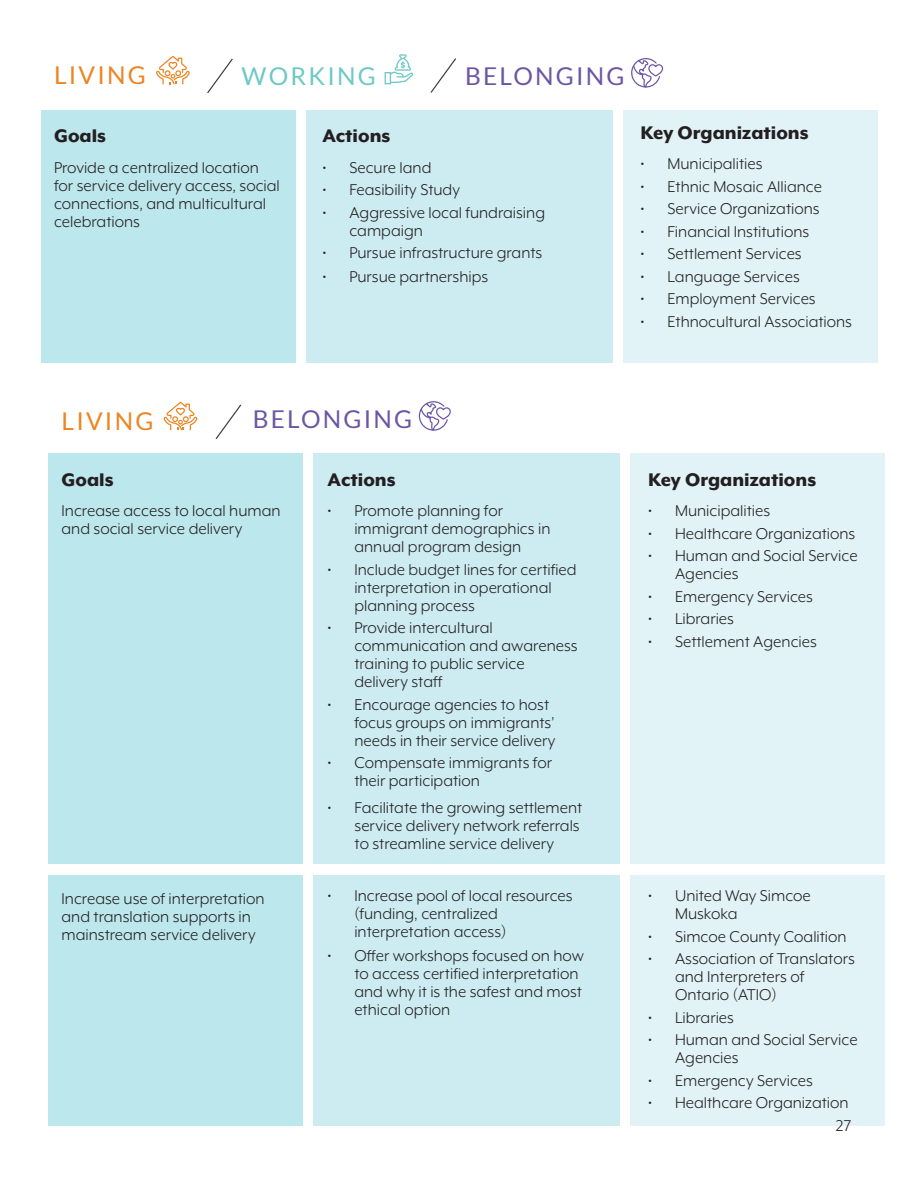
<style>
.page{position:relative;width:918px;height:1188px;background:#fff}
.page>*{position:absolute;margin:0;border:0;box-sizing:border-box;transform-origin:0 0}
.t1{font:24.45px "Lato";letter-spacing:.09em;color:#6c56a4}
.t2{font:24.45px "Lato";letter-spacing:.09em;color:#ed8422}
.t3{font:24.45px "Lato";letter-spacing:.09em;color:#6dc9c4}
.t4{font:800 21px "Mr Eaves XL Mod OT";color:#231f20}
.t5{font:18px/18px "Mr Eaves XL Mod OT";color:#231f20}
</style>
<div class="page">
<div style="left:631px;top:875px;width:254px;height:250px;background:#e1f3f7"></div>
<div style="left:313px;top:875px;width:307px;height:250px;background:#cdecf2"></div>
<div style="left:49px;top:875px;width:254px;height:250px;background:#bce7ed"></div>
<svg style="left:418px;top:401px;width:33px;height:30px"></svg>
<div style="left:41px;top:110px;width:254px;height:253px;background:#bce7ed"></div>
<div style="left:306px;top:110px;width:307px;height:253px;background:#cdecf2"></div>
<div style="left:623px;top:110px;width:255px;height:253px;background:#e1f3f7"></div>
<div style="left:49px;top:453px;width:254px;height:411px;background:#bce7ed"></div>
<div style="left:313px;top:453px;width:307px;height:411px;background:#cdecf2"></div>
<div style="left:631px;top:453px;width:254px;height:410px;background:#e1f3f7"></div>
<svg style="left:163px;top:402px;width:35px;height:28px"></svg>
<svg style="left:215px;top:404px;width:27px;height:35px"></svg>
<svg style="left:156px;top:56px;width:34px;height:28px"></svg>
<svg style="left:385px;top:54px;width:28px;height:30px"></svg>
<svg style="left:207px;top:58px;width:26px;height:35px"></svg>
<svg style="left:430px;top:58px;width:26px;height:35px"></svg>
<svg style="left:631px;top:58px;width:33px;height:30px"></svg>
<p class="t2" style="left:54px;top:62px;width:93px">LIVING</p>
<p class="t3" style="left:242px;top:62px;width:136px">WORKING</p>
<p class="t1" style="left:465px;top:62px;width:161px">BELONGING</p>
<p class="t4" style="left:54px;top:125px;width:53px">Goals</p>
<p class="t4" style="left:322px;top:125px;width:69px">Actions</p>
<p class="t4" style="left:640px;top:122px;width:170px">Key Organizations</p>
<p class="t5" style="left:54px;top:158px;width:227px">Provide a centralized location for service delivery access, social connections, and multicultural celebrations</p>
<p class="t5" style="left:322px;top:158px;width:111px">• Secure land</p>
<p class="t5" style="left:322px;top:181px;width:139px">• Feasibility Study</p>
<p class="t5" style="left:349px;top:203px;width:197px;text-indent:-27px">• Aggressive local fundraising campaign</p>
<p class="t5" style="left:322px;top:244px;width:221px">• Pursue infrastructure grants</p>
<p class="t5" style="left:322px;top:268px;width:167px">• Pursue partnerships</p>
<p class="t5" style="left:640px;top:155px;width:124px">• Municipalities</p>
<p class="t5" style="left:640px;top:177px;width:183px">• Ethnic Mosaic Alliance</p>
<p class="t5" style="left:640px;top:200px;width:181px">• Service Organizations</p>
<p class="t5" style="left:640px;top:222px;width:170px">• Financial Institutions</p>
<p class="t5" style="left:640px;top:245px;width:163px">• Settlement Services</p>
<p class="t5" style="left:640px;top:267px;width:161px">• Language Services</p>
<p class="t5" style="left:640px;top:290px;width:177px">• Employment Services</p>
<p class="t5" style="left:640px;top:312px;width:213px">• Ethnocultural Associations</p>
<p class="t2" style="left:62px;top:408px;width:93px">LIVING</p>
<p class="t4" style="left:62px;top:469px;width:53px">Goals</p>
<p class="t1" style="left:253px;top:405px;width:161px">BELONGING</p>
<p class="t4" style="left:328px;top:469px;width:69px">Actions</p>
<p class="t5" style="left:62px;top:502px;width:221px">Increase access to local human and social service delivery</p>
<p class="t5" style="left:327px;top:502px;width:177px">• Promote planning for</p>
<p class="t5" style="left:354px;top:520px;width:198px">immigrant demographics in annual program design</p>
<p class="t5" style="left:354px;top:560px;width:224px;text-indent:-27px">• Include budget lines for certified interpretation in operational planning process</p>
<p class="t5" style="left:327px;top:619px;width:167px">• Provide intercultural</p>
<p class="t5" style="left:354px;top:637px;width:225px">communication and awareness training to public service</p>
<p class="t5" style="left:354px;top:673px;width:89px">delivery staff</p>
<p class="t5" style="left:354px;top:695px;width:203px;text-indent:-27px">• Encourage agencies to host focus groups on immigrants’ needs in their service delivery</p>
<p class="t5" style="left:354px;top:754px;width:199px;text-indent:-27px">• Compensate immigrants for their participation</p>
<p class="t5" style="left:355px;top:799px;width:229px;text-indent:-27px">• Facilitate the growing settlement service delivery network referrals to streamline service delivery</p>
<p class="t5" style="left:62px;top:889px;width:205px">Increase use of interpretation and translation supports in mainstream service delivery</p>
<p class="t5" style="left:354px;top:887px;width:220px;text-indent:-27px">• Increase pool of local resources (funding, centralized</p>
<p class="t5" style="left:354px;top:923px;width:154px">interpretation access)</p>
<p class="t5" style="left:354px;top:947px;width:231px;text-indent:-27px">• Offer workshops focused on how to access certified interpretation and why it is the safest and most ethical option</p>
<p class="t4" style="left:648px;top:469px;width:170px">Key Organizations</p>
<p class="t5" style="left:648px;top:502px;width:124px">• Municipalities</p>
<p class="t5" style="left:648px;top:524px;width:209px">• Healthcare Organizations</p>
<p class="t5" style="left:675px;top:547px;width:184px;text-indent:-27px">• Human and Social Service<br>Agencies</p>
<p class="t5" style="left:648px;top:587px;width:167px">• Emergency Services</p>
<p class="t5" style="left:648px;top:610px;width:87px">• Libraries</p>
<p class="t5" style="left:648px;top:632px;width:170px">• Settlement Agencies</p>
<p class="t5" style="left:648px;top:887px;width:164px">• United Way Simcoe</p>
<p class="t5" style="left:675px;top:905px;width:64px">Muskoka</p>
<p class="t5" style="left:648px;top:927px;width:200px">• Simcoe County Coalition</p>
<p class="t5" style="left:675px;top:950px;width:181px;text-indent:-27px">• Association of Translators and Interpreters of</p>
<p class="t5" style="left:675px;top:986px;width:103px">Ontario (ATIO)</p>
<p class="t5" style="left:648px;top:1008px;width:87px">• Libraries</p>
<p class="t5" style="left:648px;top:1031px;width:211px">• Human and Social Service</p>
<p class="t5" style="left:675px;top:1049px;width:65px">Agencies</p>
<p class="t5" style="left:648px;top:1071px;width:167px">• Emergency Services</p>
<p class="t5" style="left:648px;top:1094px;width:202px">• Healthcare Organization</p>
<p class="t5" style="left:836px;top:1117px;width:17px">27</p>
</div>
